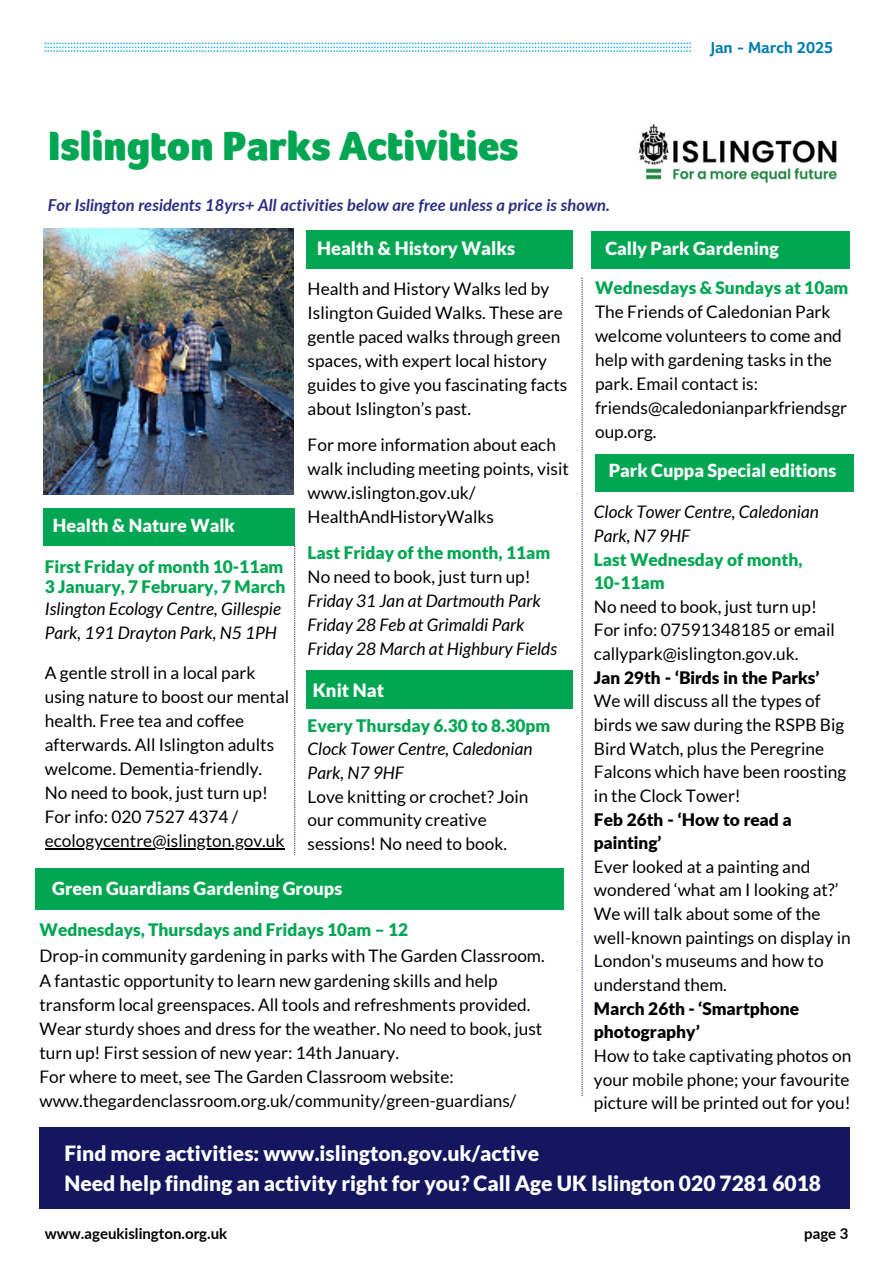
<style>
.page{position:relative;width:894px;height:1264px;background:#fff}
.page>*{position:absolute;margin:0;border:0;box-sizing:border-box;transform-origin:0 0}
.t1{font:900 42px "Foco";color:#00a651}
.t2{font:900 21px/29.2px "Lato";color:#fff}
.t3{font:900 18.45px "Lato";color:#fff}
.t4{font:900 18px "Lato";color:#fff}
.t5{font:17.25px/23.7px "Lato";color:#000}
.t6{font:italic 17.25px/24px "Lato";color:#000}
.t7{font:900 17.25px/20px "Lato";color:#00a651}
.t8{font:italic 700 16.5px "Lato";color:#2d2e83}
.t9{font:700 16.5px "Foco Age UK";color:#007dad}
.t10{font:700 15px "Lato";color:#000}
.s1{font-weight:900;font-style:normal;color:#00a651}
.s2{font-style:normal}
.s3{font-weight:900;color:#00a651}
.s4{font-style:italic}
.s5{font-weight:900}
</style>
<div class="page">
<div style="left:39px;top:1127px;width:810px;height:82px;background:#141760"></div>
<img style="left:638px;top:123px;width:199px;height:61px">
<div style="left:44px;top:508px;width:251px;height:38px;background:#00a651"></div>
<div style="left:306px;top:230px;width:266px;height:38px;background:#00a651"></div>
<div style="left:591px;top:231px;width:258px;height:38px;background:#00a651"></div>
<svg style="left:581px;top:278px;width:1px;height:818px"></svg>
<svg style="left:294px;top:546px;width:1px;height:309px"></svg>
<img style="left:45px;top:42px;width:646px;height:10px">
<div style="left:35px;top:868px;width:529px;height:42px;background:#00a651"></div>
<div style="left:306px;top:670px;width:266px;height:38px;background:#00a651"></div>
<div style="left:595px;top:454px;width:258px;height:38px;background:#00a651"></div>
<img style="left:43px;top:228px;width:250px;height:267px">
<hr style="left:45px;top:848px;width:239px;height:1px;background:#000">
<h3 class="t1" style="left:48px;top:123px;width:472px">Islington Parks Activities</h3>
<h3 class="t8" style="left:48px;top:195px;width:563px">For Islington residents 18yrs+ All activities below are free unless a price is shown.</h3>
<p class="t9" style="left:710px;top:39px;width:124px">Jan - March 2025</p>
<h4 class="t4" style="left:53px;top:514px;width:183px">Health &amp; Nature Walk</h4>
<h4 class="t7" style="left:45px;top:556px;width:242px">First Friday of month 10-11am<br>3 January, 7 February, 7 March</h4>
<h4 class="t6" style="left:45px;top:596px;width:237px">Islington Ecology Centre, Gillespie<br>Park, 191 Drayton Park, N5 1PH</h4>
<h3 class="t5" style="left:45px;top:660px;width:246px">A gentle stroll in a local park using nature to boost our mental health. Free tea and coffee afterwards. All Islington adults welcome. Dementia-friendly.<br>No need to book, just turn up!<br>For info: 020 7527 4374 /</h3>
<p class="t5" style="left:45px;top:828px;width:241px">ecologycentre@islington.gov.uk</p>
<h4 class="t3" style="left:317px;top:236px;width:199px">Health &amp; History Walks</h4>
<p class="t4" style="left:323px;top:240px;width:172px">Healthy Generations</p>
<h4 class="t5" style="left:307px;top:276px;width:261px">Health and History Walks led by<br>Islington Guided Walks. These are gentle paced walks through green spaces, with expert local history guides to give you fascinating facts about Islington’s past.</h4>
<h4 class="t5" style="left:307px;top:432px;width:263px">For more information about each walk including meeting points, visit www.islington.gov.uk/<br>HealthAndHistoryWalks</h4>
<p class="t6" style="left:307px;top:540px;width:251px"><span class="s1">Last Friday of the month, 11am<br></span><span class="s2">No need to book, just turn up!<br></span>Friday 31 Jan at Dartmouth Park<br>Friday 28 Feb at Grimaldi Park<br>Friday 28 March at Highbury Fields</p>
<h3 class="t3" style="left:313px;top:678px;width:73px">Knit Nat</h3>
<h4 class="t5" style="left:307px;top:713px;width:244px"><span class="s3">Every Thursday 6.30 to 8.30pm<br></span><span class="s4">Clock Tower Centre, Caledonian<br>Park, N7 9HF<br></span>Love knitting or crochet? Join our community creative sessions! No need to book.</h4>
<h4 class="t4" style="left:52px;top:877px;width:291px">Green Guardians Gardening Groups</h4>
<p class="t7" style="left:39px;top:919px;width:370px">Wednesdays, Thursdays and Fridays 10am – 12</p>
<h1 class="t5" style="left:39px;top:943px;width:506px;line-height:24.2px">Drop-in community gardening in parks with The Garden Classroom.<br>A fantastic opportunity to learn new gardening skills and help transform local greenspaces. All tools and refreshments provided.<br>Wear sturdy shoes and dress for the weather. No need to book, just turn up! First session of new year: 14th January.<br>For where to meet, see The Garden Classroom website: www.thegardenclassroom.org.uk/community/green-guardians/</h1>
<p class="t4" style="left:605px;top:237px;width:175px">Cally Park Gardening</p>
<p class="t5" style="left:595px;top:275px;width:255px"><span class="s3">Wednesdays &amp; Sundays at 10am<br></span>The Friends of Caledonian Park welcome volunteers to come and help with gardening tasks in the park. Email contact is: friends@caledonianparkfriendsgr oup.org.</p>
<h3 class="t4" style="left:608px;top:459px;width:229px">Park Cuppa Special editions</h3>
<h3 class="t5" style="left:593px;top:500px;width:259px"><span class="s4">Clock Tower Centre, Caledonian<br>Park, N7 9HF<br></span><span class="s3">Last Wednesday of month,<br>10-11am<br></span>No need to book, just turn up!<br>For info: 07591348185 or email callypark@islington.gov.uk.<br><span class="s5">Jan 29th - ‘Birds in the Parks’<br></span>We will discuss all the types of birds we saw during the RSPB Big<br>Bird Watch, plus the Peregrine<br>Falcons which have been roosting in the Clock Tower!<br><span class="s5">Feb 26th - ‘How to read a painting’<br></span>Ever looked at a painting and wondered ‘what am I looking at?’<br>We will talk about some of the well-known paintings on display in<br>London's museums and how to understand them.<br><span class="s5">March 26th - ‘Smartphone photography’<br></span>How to take captivating photos on your mobile phone; your favourite picture will be printed out for you!</h3>
<h4 class="t2" style="left:64px;top:1138px;width:758px">Find more activities: www.islington.gov.uk/active<br>Need help finding an activity right for you? Call Age UK Islington 020 7281 6018</h4>
<h3 class="t10" style="left:45px;top:1224px;width:184px">www.ageukislington.org.uk</h3>
<h3 class="t10" style="left:804px;top:1224px;width:46px">page 3</h3>
</div>
